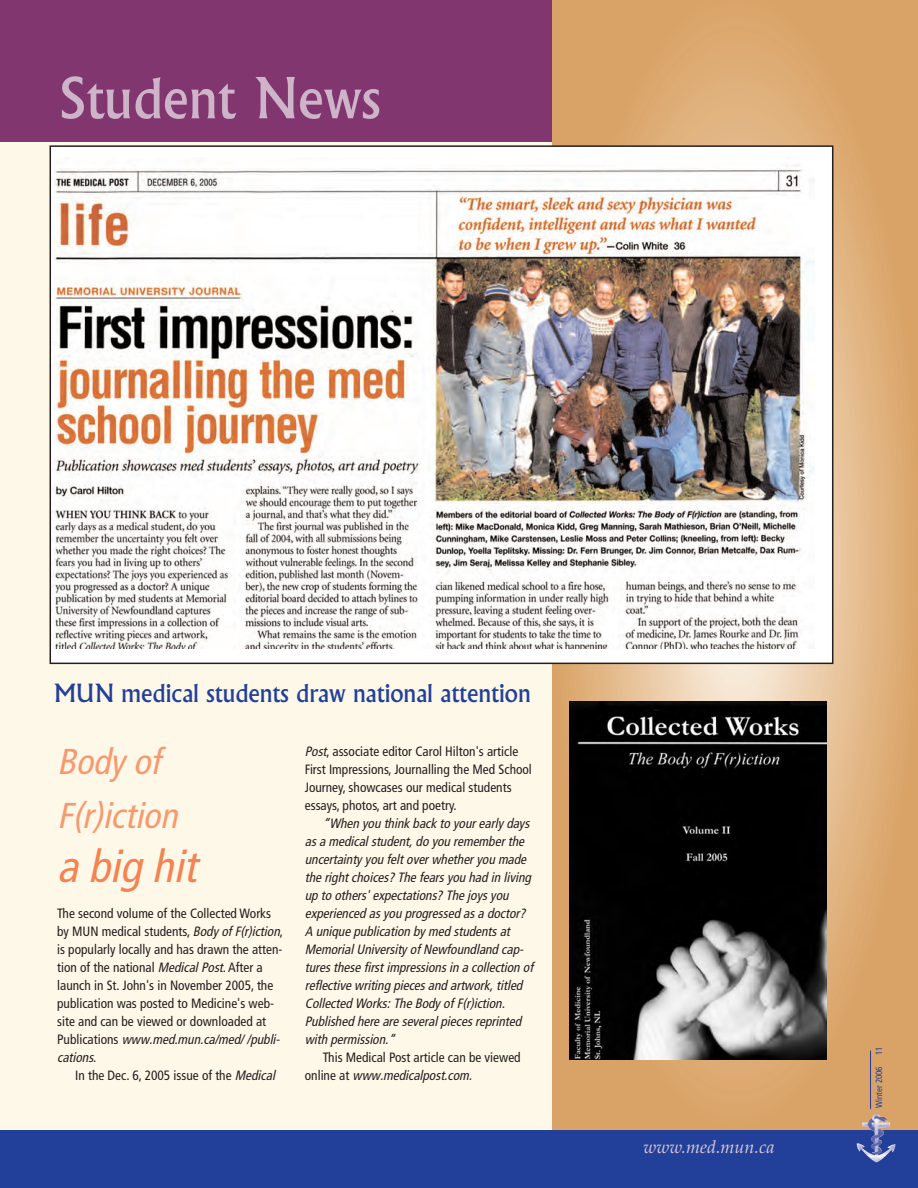
<style>
.page{position:relative;width:918px;height:1188px;background:#fef8e8}
.page>*{position:absolute;margin:0;border:0;box-sizing:border-box;transform-origin:0 0}
.t1{font:500 54px "Albertus";color:#cdb4c9}
.t2{font:italic condensed 45px "Frutiger";color:#f58251}
.t3{font:italic condensed 36px/54px "Frutiger";color:#f7996e}
.t4{font:500 24px "Albertus";color:#224099}
.t5{font:italic 18px "Palatino";color:#ddcad8}
.t6{font:condensed 13.5px/18px "Frutiger";color:#231f20}
.t7{font:italic condensed 13.5px/18px "Frutiger";color:#231f20}
.t8{font:condensed 9px "Frutiger";color:#224099}
.s1{font-style:italic}
</style>
<div class="page">
<div style="left:1px;top:0;width:917px;height:142px;background:#823670"></div>
<svg style="left:555px;top:1px;width:363px;height:1120px;background:#dcab75"></svg>
<div style="left:2px;top:1130px;width:916px;height:58px;background:#224099"></div>
<img style="left:857px;top:1114px;width:39px;height:48px">
<hr style="left:870px;top:1051px;width:1px;height:58px;background:#293795">
<div style="left:50px;top:146px;width:783px;height:517px;background:#fff"></div>
<img style="left:53px;top:165px;width:762px;height:484px">
<img style="left:569px;top:701px;width:258px;height:358px">
<hr style="left:0;top:1130px;width:1px;height:58px;background:#224099">
<h1 class="t1" style="left:58px;top:68px;width:324px">Student News</h1>
<h3 class="t4" style="left:54px;top:680px;width:478px">MUN medical students draw national attention</h3>
<h3 class="t3" style="left:57px;top:737px;width:129px">Body of<br>F(r)iction</h3>
<h2 class="t2" style="left:57px;top:848px;width:150px">a big hit</h2>
<p class="t6" style="left:57px;top:905px;width:227px">The second volume of the Collected Works by MUN medical students, <span class="s1">Body of F(r)iction</span>, is popularly locally and has drawn the atten&shy;tion of the national <span class="s1">MedicalPost</span>. After a launch in St. John's in November 2005, the publication was posted to Medicine's web&shy;site and can be viewed or downloaded at<br>P u b l i c a t i o n s <span class="s1">www.med.mun.ca/med/ /publi&shy;cations</span>.</p>
<p class="t6" style="left:75px;top:1067px;width:204px">In the Dec. 6, 2005 issue of the <span class="s1">Medical</span></p>
<p class="t6" style="left:305px;top:743px;width:229px"><span class="s1">Post</span>, associate editor Carol Hilton's article First Impressions, Journalling the Med School Journey, showcases our medical students essays, photos, art and poetry.</p>
<p class="t7" style="left:305px;top:815px;width:230px;text-indent:18px">“When you think back to yourearly days asa medicalstudent,do you rememberthe uncertainty you feltoverwhetheryou made the rightchoices? The fearsyou had in living up to others'expectations? The joysyou experienced asyou progressed asa doctor?<br>A unique publication by med studentsat MemorialUniversity of Newfoundland cap&shy;turesthese firstimpressionsin a collection of reflective writing piecesand artwork,titled Collected Works:The Body of F(r)iction.<br>Published here are severalpiecesreprinted with permission.”</p>
<p class="t6" style="left:305px;top:1049px;width:217px;text-indent:18px">This Medical Post article can be viewed o n l i n e a t <span class="s1">www.medicalpost.com.</span></p>
<h3 class="t5" style="left:643px;top:1137px;width:132px">www.med.mun.ca</h3>
<p class="t8" style="left:875px;top:1108px;width:63px;rotate:-90deg">Winter 2006 11</p>
</div>
